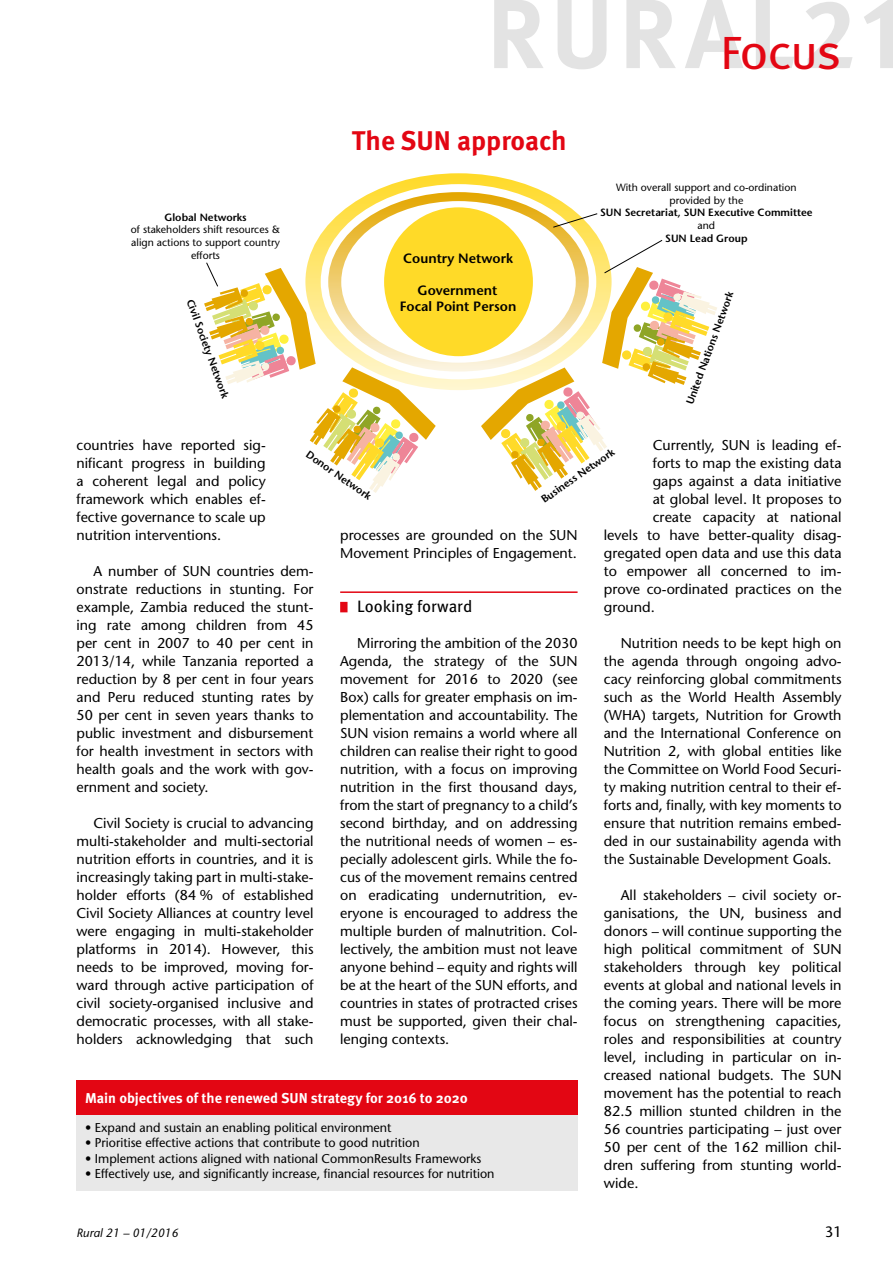
<style>
.page{position:relative;width:893px;height:1263px;background:#fff}
.page>*{position:absolute;margin:0;border:0;box-sizing:border-box;transform-origin:0 0}
.t1{font:46.5px "Meta Pro";letter-spacing:-.04em;color:#e30613}
.t2{font:700 27px "Meta Pro";color:#e30613}
.t3{font:16.5px "Meta Pro";color:#000}
.t4{font:500 15px "Stone Sans Std";color:#000}
.t5{font:500 14.25px/18px "Stone Sans Std";color:#000;text-align:justify}
.t6{font:700 14.25px "Meta Pro";color:#fff}
.t7{font:600 13.5px/16.2px "Stone Sans";color:#000;text-align:center}
.t8{font:500 12.75px "Stone Sans Std";color:#000}
.t9{font:italic 500 12px "Stone Sans Std";color:#000}
.t10{font:600 10.5px "Stone Sans";color:#000}
.t11{font:10.5px/12.6px "Stone Sans";color:#000;text-align:center}
</style>
<div class="page">
<svg style="left:494px;top:0;width:399px;height:69px"></svg>
<svg style="left:308px;top:173px;width:291px;height:217px"></svg>
<svg style="left:328px;top:192px;width:261px;height:180px"></svg>
<svg style="left:481px;top:239px;width:236px;height:252px"></svg>
<svg style="left:552px;top:213px;width:46px;height:15px"></svg>
<svg style="left:204px;top:262px;width:232px;height:231px"></svg>
<hr style="left:340px;top:591px;width:238px;height:2px;background:#e30613">
<div style="left:340px;top:602px;width:8px;height:10px;background:#e30613"></div>
<div style="left:77px;top:1080px;width:501px;height:111px;background:#e8e8e8"></div>
<div style="left:77px;top:1080px;width:501px;height:34px;background:#e30613"></div>
<p class="t10" style="left:164px;top:211px;width:84px">Global Networks</p>
<p class="t11" style="left:131px;top:223px;width:151px">of stakeholders shift resources &amp; align actions to support country efforts</p>
<p class="t10" style="left:196px;top:297px;width:106px;rotate:70deg">Civil Society Network</p>
<h2 class="t2" style="left:352px;top:124px;width:216px">The SUN approach</h2>
<p class="t7" style="left:403px;top:250px;width:111px">Country Network</p>
<p class="t7" style="left:400px;top:282px;width:118px">Government<br>Focal Point Person</p>
<h1 class="t1" style="left:720px;top:23px;width:123px">Focus</h1>
<p class="t11" style="left:616px;top:181px;width:182px">With overall support and co-ordination provided by the</p>
<p class="t10" style="left:600px;top:206px;width:214px">SUN Secretariat, SUN Executive Committee</p>
<p class="t11" style="left:698px;top:219px;width:19px">and</p>
<p class="t10" style="left:665px;top:232px;width:84px">SUN Lead Group</p>
<p class="t10" style="left:683px;top:402px;width:121px;rotate:-70deg">United Nations Network</p>
<p class="t5" style="left:77px;top:436px;width:191px">countries have reported sig&shy;nificant progress in building a coherent legal and policy framework which enables ef&shy;fective governance to scale up nutrition interventions.</p>
<p class="t5" style="left:77px;top:562px;width:239px;text-indent:17px">A number of SUN countries dem&shy;onstrate reductions in stunting. For example, Zambia reduced the stunt&shy;ing rate among children from 45 per cent in 2007 to 40 per cent in 2013/14, while Tanzania reported a reduction by 8 per cent in four years and Peru reduced stunting rates by 50 per cent in seven years thanks to public investment and disbursement for health investment in sectors with health goals and the work with gov&shy;ernment and society.</p>
<p class="t5" style="left:77px;top:814px;width:239px;text-indent:17px">Civil Society is crucial to advancing multi-stakeholder and multi-sectorial nutrition efforts in countries, and it is increasingly taking part in multi-stake&shy;holder efforts (84 % of established Civil Society Alliances at country level were engaging in multi-stakeholder platforms in 2014). However, this needs to be improved, moving for&shy;ward through active participation of civil society-organised inclusive and democratic processes, with all stake&shy;holders acknowledging that such</p>
<p class="t5" style="left:653px;top:436px;width:190px">Currently, SUN is leading ef-</p>
<p class="t5" style="left:653px;top:454px;width:190px">forts to map the existing data</p>
<p class="t5" style="left:653px;top:472px;width:190px">gaps against a data initiative</p>
<p class="t5" style="left:653px;top:490px;width:190px">at global level. It proposes to</p>
<p class="t5" style="left:653px;top:508px;width:190px">create capacity at national</p>
<p class="t5" style="left:604px;top:526px;width:239px">levels to have better-quality disag-</p>
<p class="t5" style="left:604px;top:544px;width:239px">gregated open data and use this data</p>
<p class="t5" style="left:604px;top:562px;width:239px">to empower all concerned to im-</p>
<p class="t5" style="left:604px;top:580px;width:239px">prove co-ordinated practices on the</p>
<p class="t5" style="left:604px;top:598px;width:53px">ground.</p>
<p class="t5" style="left:604px;top:634px;width:239px;text-indent:17px">Nutrition needs to be kept high on the agenda through ongoing advo&shy;cacy reinforcing global commitments such as the World Health Assembly (WHA) targets, Nutrition for Growth and the International Conference on Nutrition 2, with global entities like the Committee on World Food Securi&shy;ty making nutrition central to their ef&shy;forts and, finally, with key moments to ensure that nutrition remains embed&shy;ded in our sustainability agenda with the Sustainable Development Goals.</p>
<p class="t5" style="left:604px;top:886px;width:239px;text-indent:17px">All stakeholders – civil society or&shy;ganisations, the UN, business and donors – will continue supporting the high political commitment of SUN stakeholders through key political events at global and national levels in the coming years. There will be more focus on strengthening capacities, roles and responsibilities at country level, including in particular on in&shy;creased national budgets. The SUN movement has the potential to reach 82.5 million stunted children in the 56 countries participating – just over 50 per cent of the 162 million chil&shy;dren suffering from stunting world&shy;wide.</p>
<p class="t10" style="left:311px;top:448px;width:78px;rotate:35deg">Donor Network</p>
<p class="t10" style="left:539px;top:495px;width:88px;rotate:-35deg">Business Network</p>
<p class="t5" style="left:340px;top:526px;width:239px">processes are grounded on the SUN<br>Movement Principles of Engagement.</p>
<p class="t3" style="left:357px;top:596px;width:117px">Looking forward</p>
<p class="t5" style="left:340px;top:634px;width:239px;text-indent:17px">Mirroring the ambition of the 2030<br>Agenda, the strategy of the SUN movement for 2016 to 2020 (see Box) calls for greater emphasis on im&shy;plementation and accountability. The SUN vision remains a world where all children can realise their right to good nutrition, with a focus on improving nutrition in the first thousand days, from the start of pregnancy to a child’s second birthday, and on addressing the nutritional needs of women – es&shy;pecially adolescent girls. While the fo&shy;cus of the movement remains centred on eradicating undernutrition, ev&shy;eryone is encouraged to address the multiple burden of malnutrition. Col&shy;lectively, the ambition must not leave anyone behind – equity and rights will be at the heart of the SUN efforts, and countries in states of protracted crises must be supported, given their chal&shy;lenging contexts.</p>
<p class="t6" style="left:85px;top:1088px;width:384px">Main objectives of the renewed SUN strategy for 2016 to 2020</p>
<p class="t8" style="left:85px;top:1120px;width:308px">• Expand and sustain an enabling political environment</p>
<p class="t8" style="left:85px;top:1135px;width:336px">• Prioritise effective actions that contribute to good nutrition</p>
<p class="t8" style="left:85px;top:1150px;width:398px">• Implement actions aligned with national CommonResults Frameworks</p>
<p class="t8" style="left:85px;top:1166px;width:411px">• Effectively use, and significantly increase, financial resources for nutrition</p>
<p class="t9" style="left:77px;top:1226px;width:103px">Rural 21 – 01/2016</p>
<p class="t4" style="left:825px;top:1223px;width:19px">31</p>
</div>
